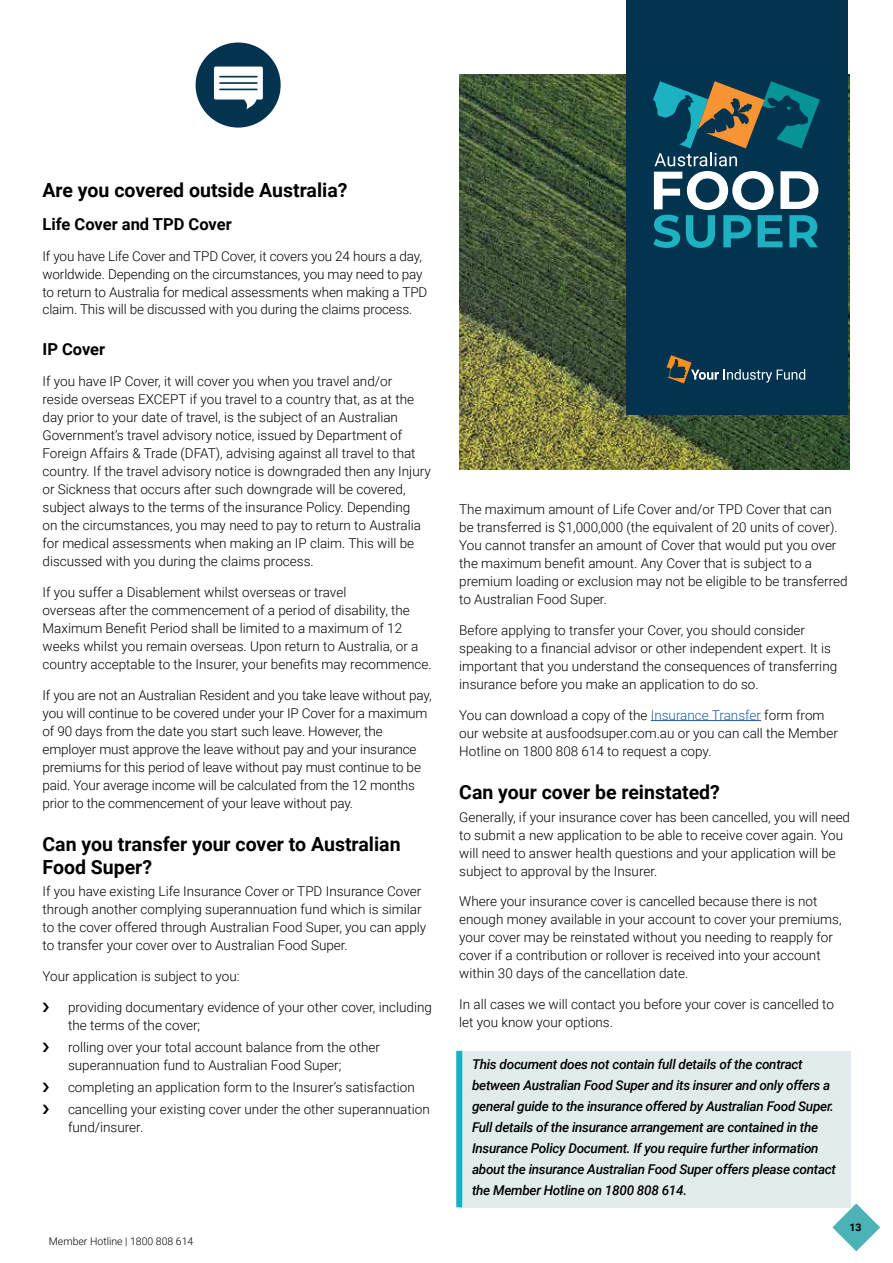
<style>
.page{position:relative;width:893px;height:1263px;background:#fff}
.page>*{position:absolute;margin:0;border:0;box-sizing:border-box;transform-origin:0 0}
.t1{font:700 19.5px/22.5px "Roboto";color:#000}
.t2{font:700 16.5px "Roboto";color:#000}
.t3{font:300 13.5px/18px "Roboto";color:#000}
.t4{font:italic 500 13.5px/21px "Roboto";letter-spacing:-.02em;color:#000}
.t5{font:300 10.5px "Roboto";color:#000}
.t6{font:700 10.5px "Roboto";color:#000}
.s1{color:#215e9e}
</style>
<div class="page">
<svg style="left:832px;top:1203px;width:48px;height:48px"></svg>
<hr style="left:651px;top:720px;width:110px;height:1px;background:#215e9e">
<div style="left:459px;top:1051px;width:391px;height:156px;background:#e2ebeb"></div>
<div style="left:456px;top:1051px;width:6px;height:156px;background:#15b2c3"></div>
<div style="left:196px;top:43px;width:85px;height:85px;background:#03334e;border-radius:50%"></div>
<svg style="left:214px;top:67px;width:49px;height:42px"></svg>
<img style="left:459px;top:74px;width:391px;height:396px">
<div style="left:626px;top:0;width:222px;height:414px;background:#03334e"></div>
<svg style="left:653px;top:81px;width:167px;height:167px"></svg>
<svg style="left:666px;top:355px;width:139px;height:28px"></svg>
<h1 class="t1" style="left:43px;top:181px;width:306px">Are you covered outside Australia?</h1>
<p class="t2" style="left:43px;top:217px;width:191px">Life Cover and TPD Cover</p>
<p class="t3" style="left:43px;top:247px;width:386px">If you have Life Cover and TPD Cover, it covers you 24 hours a day, worldwide. Depending on the circumstances, you may need to pay to return to Australia for medical assessments when making a TPD claim. This will be discussed with you during the claims process.</p>
<p class="t2" style="left:43px;top:342px;width:64px">IP Cover</p>
<p class="t3" style="left:43px;top:373px;width:390px">If you have IP Cover, it will cover you when you travel and/or reside overseas EXCEPT if you travel to a country that, as at the day prior to your date of travel, is the subject of an Australian Government’s travel advisory notice, issued by Department of Foreign Affairs &amp; Trade (DFAT), advising against all travel to that country. If the travel advisory notice is downgraded then any Injury or Sickness that occurs after such downgrade will be covered, subject always to the terms of the insurance Policy. Depending<br>on the circumstances, you may need to pay to return to Australia for medical assessments when making an IP claim. This will be discussed with you during the claims process.</p>
<p class="t3" style="left:43px;top:584px;width:391px">If you suffer a Disablement whilst overseas or travel<br>overseas after the commencement of a period of disability, the Maximum Benefit Period shall be limited to a maximum of 12 weeks whilst you remain overseas. Upon return to Australia, or a country acceptable to the Insurer, your benefits may recommence.</p>
<p class="t3" style="left:43px;top:686px;width:391px">If you are not an Australian Resident and you take leave without pay, you will continue to be covered under your IP Cover for a maximum of 90 days from the date you start such leave. However, the employer must approve the leave without pay and your insurance premiums for this period of leave without pay must continue to be paid. Your average income will be calculated from the 12 months prior to the commencement of your leave without pay.</p>
<h1 class="t1" style="left:43px;top:834px;width:360px">Can you transfer your cover to Australian<br>Food Super?</h1>
<p class="t3" style="left:43px;top:883px;width:385px">If you have existing Life Insurance Cover or TPD Insurance Cover through another complying superannuation fund which is similar to the cover offered through Australian Food Super, you can apply to transfer your cover over to Australian Food Super.</p>
<p class="t3" style="left:43px;top:968px;width:199px">Your application is subject to you:</p>
<p class="t3" style="left:68px;top:999px;width:365px">providing documentary evidence of your other cover, including the terms of the cover;</p>
<p class="t3" style="left:68px;top:1039px;width:313px">rolling over your total account balance from the other superannuation fund to Australian Food Super;</p>
<p class="t3" style="left:68px;top:1077px;width:363px;line-height:22.2px">completing an application form to the Insurer’s satisfaction cancelling your existing cover under the other superannuation</p>
<p class="t3" style="left:68px;top:1119px;width:77px">fund/insurer.</p>
<p class="t5" style="left:49px;top:1236px;width:146px">Member Hotline | 1800 808 614</p>
<p class="t3" style="left:459px;top:501px;width:390px">The maximum amount of Life Cover and/or TPD Cover that can be transferred is $1,000,000 (the equivalent of 20 units of cover).<br>You cannot transfer an amount of Cover that would put you over the maximum benefit amount. Any Cover that is subject to a premium loading or exclusion may not be eligible to be transferred to Australian Food Super.</p>
<p class="t3" style="left:459px;top:622px;width:379px">Before applying to transfer your Cover, you should consider speaking to a financial advisor or other independent expert. It is important that you understand the consequences of transferring insurance before you make an application to do so.</p>
<p class="t3" style="left:459px;top:706px;width:380px">You can download a copy of the <span class="s1">Insurance Transfer</span> form from our website at ausfoodsuper.com.au or you can call the Member<br>Hotline on 1800 808 614 to request a copy.</p>
<h1 class="t1" style="left:459px;top:782px;width:262px">Can your cover be reinstated?</h1>
<p class="t3" style="left:459px;top:809px;width:392px">Generally, if your insurance cover has been cancelled, you will need to submit a new application to be able to receive cover again. You will need to answer health questions and your application will be subject to approval by the Insurer.</p>
<p class="t3" style="left:459px;top:893px;width:384px">Where your insurance cover is cancelled because there is not enough money available in your account to cover your premiums, your cover may be reinstated without you needing to reapply for cover if a contribution or rollover is received into your account within 30 days of the cancellation date.</p>
<p class="t3" style="left:459px;top:996px;width:376px">In all cases we will contact you before your cover is cancelled to let you know your options.</p>
<p class="t4" style="left:472px;top:1055px;width:365px">This document does not contain full details of the contract between Australian Food Super and its insurer and only offers a general guide to the insurance offered by Australian Food Super.<br>Full details of the insurance arrangement are contained in the Insurance Policy Document. If you require further information about the insurance Australian Food Super offers please contact the Member Hotline on 1800 808 614.</p>
<p class="t6" style="left:850px;top:1223px;width:14px">13</p>
</div>
